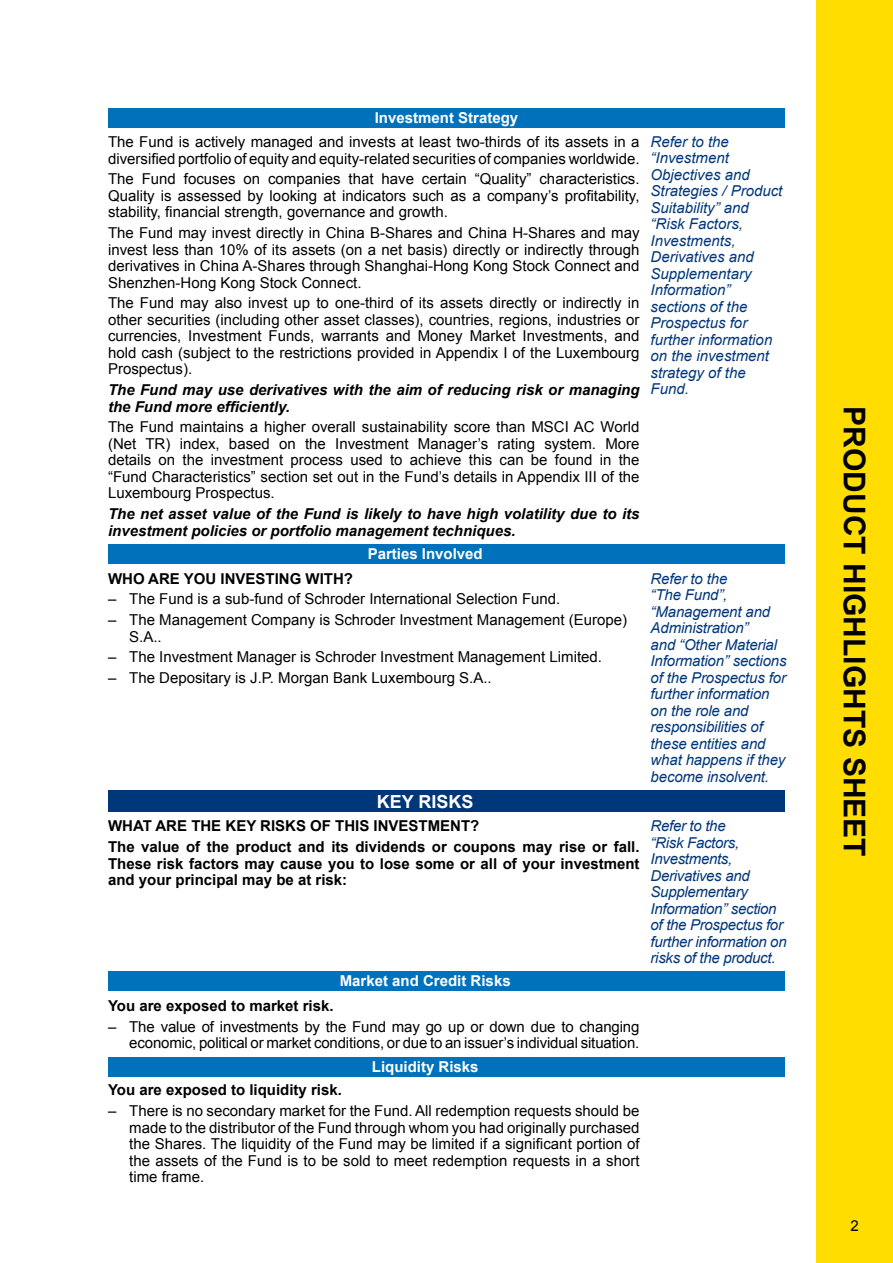
<style>
.page{position:relative;width:893px;height:1263px;background:#fff}
.page>*{position:absolute;margin:0;border:0;box-sizing:border-box;transform-origin:0 0}
.t1{font:700 30px "Arial";color:#000}
.t2{font:700 18px "Arial";color:#fff}
.t3{font:15px/16.5px "Arial";color:#000;text-align:justify}
.t4{font:italic 15px/16.5px "Arial";letter-spacing:-.01em;color:#00377b}
.t5{font:700 15px/20.7px "Arial";color:#000}
.t6{font:italic 700 15px/16.5px "Arial";color:#000}
.t7{font:700 15px "Arial";color:#fff}
</style>
<div class="page">
<div style="left:816px;top:0;width:77px;height:1263px;background:#fd0"></div>
<div style="left:108px;top:971px;width:677px;height:19px;background:#0072bc"></div>
<div style="left:108px;top:791px;width:677px;height:21px;background:#00377b"></div>
<div style="left:108px;top:544px;width:677px;height:19px;background:#0072bc"></div>
<div style="left:108px;top:1057px;width:677px;height:19px;background:#0072bc"></div>
<div style="left:108px;top:108px;width:677px;height:19px;background:#0072bc"></div>
<p class="t7" style="left:375px;top:108px;width:145px">Investment Strategy</p>
<p class="t3" style="left:108px;top:134px;width:533px">The Fund is actively managed and invests at least two-thirds of its assets in a diversified portfolio of equity and equity-related securities of companies worldwide.</p>
<p class="t3" style="left:108px;top:171px;width:533px">The Fund focuses on companies that have certain “Quality” characteristics.<br>Quality is assessed by looking at indicators such as a company’s profitability, stability, financial strength, governance and growth.</p>
<p class="t3" style="left:108px;top:225px;width:533px">The Fund may invest directly in China B-Shares and China H-Shares and may invest less than 10% of its assets (on a net basis) directly or indirectly through derivatives in China A-Shares through Shanghai-Hong Kong Stock Connect and Shenzhen-Hong Kong Stock Connect.</p>
<p class="t3" style="left:108px;top:295px;width:533px">The Fund may also invest up to one-third of its assets directly or indirectly in other securities (including other asset classes), countries, regions, industries or currencies, Investment Funds, warrants and Money Market Investments, and hold cash (subject to the restrictions provided in Appendix I of the Luxembourg Prospectus).</p>
<p class="t6" style="left:108px;top:382px;width:533px">The Fund may use derivatives with the aim of reducing risk or managing the Fund more efficiently.</p>
<p class="t3" style="left:108px;top:419px;width:533px">The Fund maintains a higher overall sustainability score than MSCI AC World (Net TR) index, based on the Investment Manager’s rating system. More details on the investment process used to achieve this can be found in the “Fund Characteristics” section set out in the Fund’s details in Appendix III of the Luxembourg Prospectus.</p>
<p class="t6" style="left:108px;top:506px;width:533px">The net asset value of the Fund is likely to have high volatility due to its investment policies or portfolio management techniques.</p>
<p class="t7" style="left:368px;top:544px;width:117px">Parties Involved</p>
<p class="t5" style="left:108px;top:568px;width:247px">WHO ARE YOU INVESTING WITH?</p>
<p class="t3" style="left:108px;top:591px;width:454px">– The Fund is a sub-fund of Schroder International Selection Fund.</p>
<p class="t3" style="left:129px;top:612px;width:499px;text-indent:-21px">– The Management Company is Schroder Investment Management (Europe)<br>S.A..</p>
<p class="t3" style="left:108px;top:649px;width:495px">– The Investment Manager is Schroder Investment Management Limited.</p>
<p class="t3" style="left:108px;top:670px;width:385px">– The Depositary is J.P. Morgan Bank Luxembourg S.A..</p>
<p class="t2" style="left:377px;top:789px;width:98px">KEY RISKS</p>
<p class="t5" style="left:108px;top:816px;width:533px">WHAT ARE THE KEY RISKS OF THIS INVESTMENT?<br>The value of the product and its dividends or coupons may rise or fall.</p>
<p class="t5" style="left:108px;top:855px;width:533px;line-height:16.5px">These risk factors may cause you to lose some or all of your investment and your principal may be at risk:</p>
<p class="t7" style="left:340px;top:971px;width:172px">Market and Credit Risks</p>
<p class="t5" style="left:108px;top:996px;width:227px">You are exposed to market risk.</p>
<p class="t3" style="left:108px;top:1018px;width:533px;text-align:right">– The value of investments by the Fund may go up or down due to changing economic, political or market conditions, or due to an issuer’s individual situation.</p>
<p class="t7" style="left:372px;top:1057px;width:108px">Liquidity Risks</p>
<p class="t5" style="left:108px;top:1080px;width:235px">You are exposed to liquidity risk.</p>
<p class="t3" style="left:129px;top:1103px;width:512px;text-indent:-21px">– There is no secondary market for the Fund. All redemption requests should be made to the distributor of the Fund through whom you had originally purchased the Shares. The liquidity of the Fund may be limited if a significant portion of the assets of the Fund is to be sold to meet redemption requests in a short time frame.</p>
<p class="t4" style="left:651px;top:134px;width:133px">Refer to the “Investment<br>Objectives and<br>Strategies / Product<br>Suitability” and “Risk Factors,<br>Investments,<br>Derivatives and<br>Supplementary<br>Information” sections of the<br>Prospectus for further information on the investment strategy of the<br>Fund.</p>
<p class="t4" style="left:651px;top:570px;width:138px">Refer to the<br>“The Fund”, “Management and<br>Administration”<br>and “Other Material<br>Information” sections of the Prospectus for further information on the role and responsibilities of these entities and what happens if they become insolvent.</p>
<p class="t4" style="left:651px;top:818px;width:138px">Refer to the<br>“Risk Factors,<br>Investments,<br>Derivatives and<br>Supplementary<br>Information” section of the Prospectus for further information on risks of the product.</p>
<h1 class="t1" style="left:874px;top:406px;width:452px;rotate:90deg">PRODUCT HIGHLIGHTS SHEET</h1>
<p class="t3" style="left:850px;top:1218px;width:10px">2</p>
</div>
